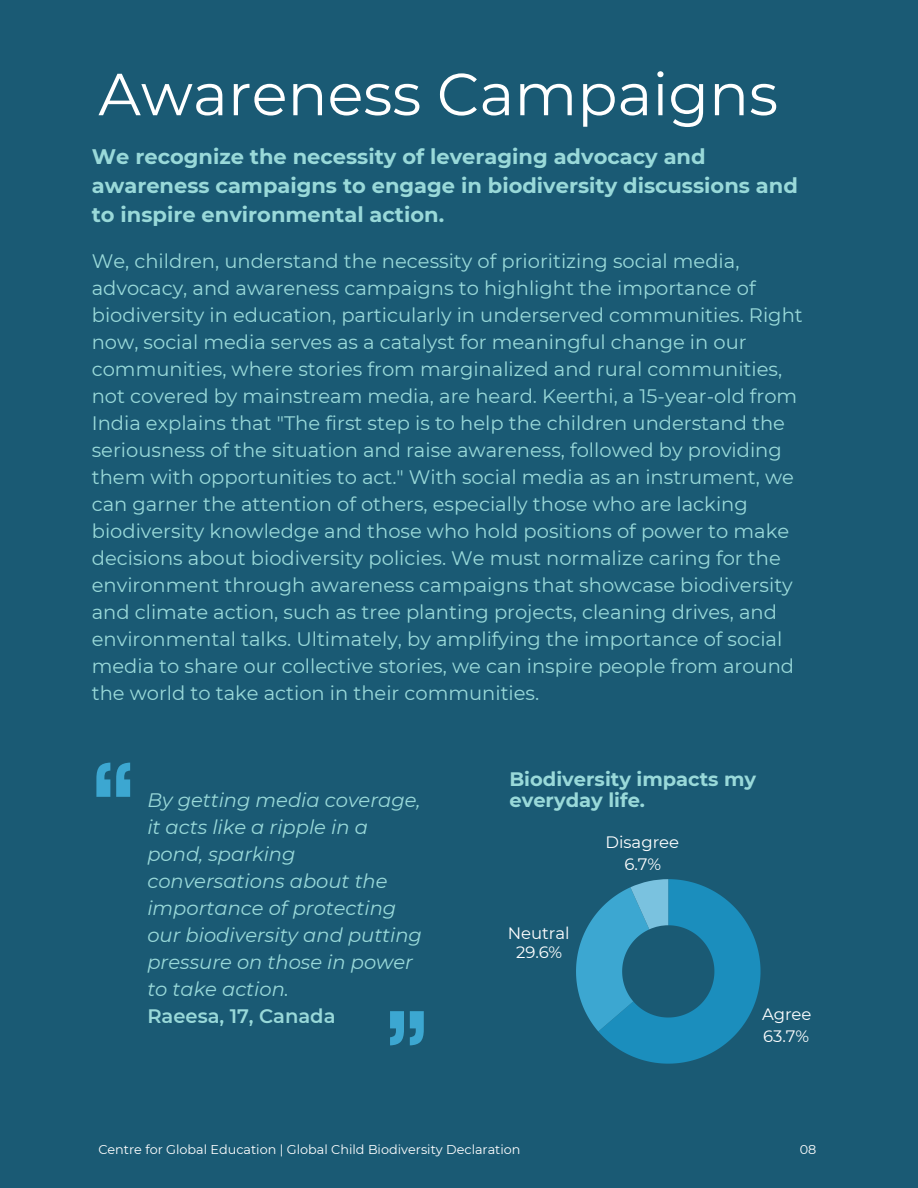
<style>
.page{position:relative;width:918px;height:1188px;background:#1a5a74}
.page>*{position:absolute;margin:0;border:0;box-sizing:border-box;transform-origin:0 0}
.t1{font:121.5px "Aka Acid GR Compacta";color:#3ca7d1}
.t2{font:59.25px "Montserrat";color:#fff}
.t3{font:700 21px/29.2px "Montserrat";color:#99d9d9}
.t4{font:19.5px/27px "Montserrat";color:#99d9d9}
.t5{font:italic 19.5px/27px "Montserrat";color:#99d9d9}
.t6{font:700 19.5px/21.3px "Montserrat";color:#99d9d9}
.t7{font:16.5px/21.9px "Montserrat";color:#fff;text-align:center}
.t8{font:12.75px "Montserrat";color:#fff}
.s1{font-weight:600;font-style:normal}
</style>
<div class="page">
<svg style="left:576px;top:879px;width:185px;height:185px"></svg>
<p class="t2" style="left:98px;top:58px;width:681px">Awareness Campaigns</p>
<h1 class="t3" style="left:92px;top:142px;width:708px">We recognize the necessity of leveraging advocacy and awareness campaigns to engage in biodiversity discussions and to inspire environmental action.</h1>
<h3 class="t4" style="left:92px;top:248px;width:713px">We, children, understand the necessity of prioritizing social media, advocacy, and awareness campaigns to highlight the importance of biodiversity in education, particularly in underserved communities. Right now, social media serves as a catalyst for meaningful change in our communities, where stories from marginalized and rural communities, not covered by mainstream media, are heard. Keerthi, a 15-year-old from India explains that "The first step is to help the children understand the seriousness of the situation and raise awareness, followed by providing them with opportunities to act." With social media as an instrument, we can garner the attention of others, especially those who are lacking biodiversity knowledge and those who hold positions of power to make decisions about biodiversity policies. We must normalize caring for the environment through awareness campaigns that showcase biodiversity and climate action, such as tree planting projects, cleaning drives, and environmental talks. Ultimately, by amplifying the importance of social media to share our collective stories, we can inspire people from around the world to take action in their communities.</h3>
<h2 class="t1" style="left:92px;top:766px;width:44px">“</h2>
<p class="t6" style="left:509px;top:768px;width:248px">Biodiversity impacts my everyday life.</p>
<p class="t5" style="left:147px;top:787px;width:276px">By getting media coverage, it acts like a ripple in a pond, sparking conversations about the importance of protecting our biodiversity and putting pressure on those in power to take action.<br><span class="s1">Raeesa, 17, Canada</span></p>
<p class="t7" style="left:605px;top:831px;width:75px">Disagree<br>6.7%</p>
<p class="t7" style="left:508px;top:924px;width:63px;line-height:18.6px">Neutral<br>29.6%</p>
<p class="t1" style="left:385px;top:1014px;width:44px">”</p>
<p class="t7" style="left:762px;top:1004px;width:51px;text-align:left">Agree<br>63.7%</p>
<h3 class="t8" style="left:98px;top:1141px;width:424px">Centre for Global Education | Global Child Biodiversity Declaration</h3>
<h2 class="t8" style="left:800px;top:1141px;width:18px">08</h2>
</div>
